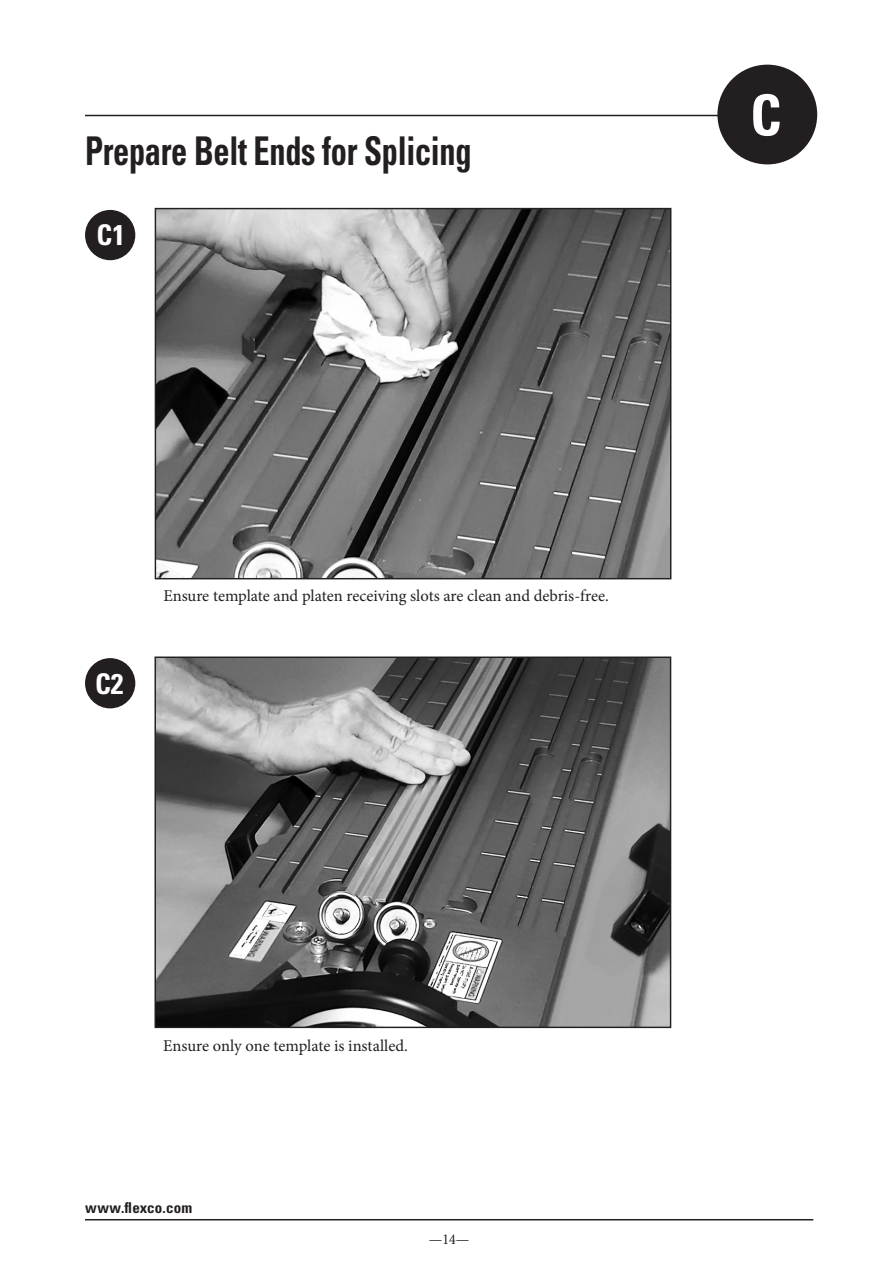
<style>
.page{position:relative;width:893px;height:1263px;background:#fff}
.page>*{position:absolute;margin:0;border:0;box-sizing:border-box;transform-origin:0 0}
.note_standalone{font:700 condensed 56.55px "Univers LT Std";color:#fff}
.sectionTitle{font:700 condensed 39.6px "Univers LT Std";letter-spacing:-.01em;color:#231f20;scale:.82 1}
.note_standalone-2{font:700 condensed 28.5px "Univers LT Std";color:#fff}
.bodycopy{font:16.5px "Minion Pro";letter-spacing:-.005em;color:#231f20}
.t1{font:700 condensed 15px "Univers LT Std";letter-spacing:.01em;color:#231f20}
.t2{font:condensed 15px "Minion Pro";color:#231f20}
</style>
<div class="page">
<hr style="left:85px;top:1219px;width:728px;height:1px;background:#231f20">
<hr style="left:85px;top:115px;width:723px;height:1px;background:#231f20">
<div style="left:717px;top:65px;width:100px;height:99px;background:#231f20;border-radius:50%"></div>
<div style="left:85px;top:658px;width:50px;height:50px;background:#231f20;border-radius:50%"></div>
<div style="left:85px;top:210px;width:50px;height:50px;background:#231f20;border-radius:50%"></div>
<img style="left:157px;top:210px;width:512px;height:367px">
<img style="left:157px;top:658px;width:512px;height:368px">
<p class="sectionTitle" style="left:85px;top:126px;width:473px">Prepare Belt Ends for Splicing</p>
<p class="note_standalone-2" style="left:97px;top:218px;width:30px">C1</p>
<p class="note_standalone-2" style="left:95px;top:666px;width:30px">C2</p>
<p class="bodycopy" style="left:163px;top:584px;width:447px">Ensure template and platen receiving slots are clean and debris-free.</p>
<p class="bodycopy" style="left:163px;top:1035px;width:246px">Ensure only one template is installed.</p>
<p class="t1" style="left:85px;top:1199px;width:109px">www.flexco.com</p>
<p class="t2" style="left:429px;top:1231px;width:42px">—14—</p>
<p class="note_standalone" style="left:750px;top:81px;width:33px">C</p>
</div>
